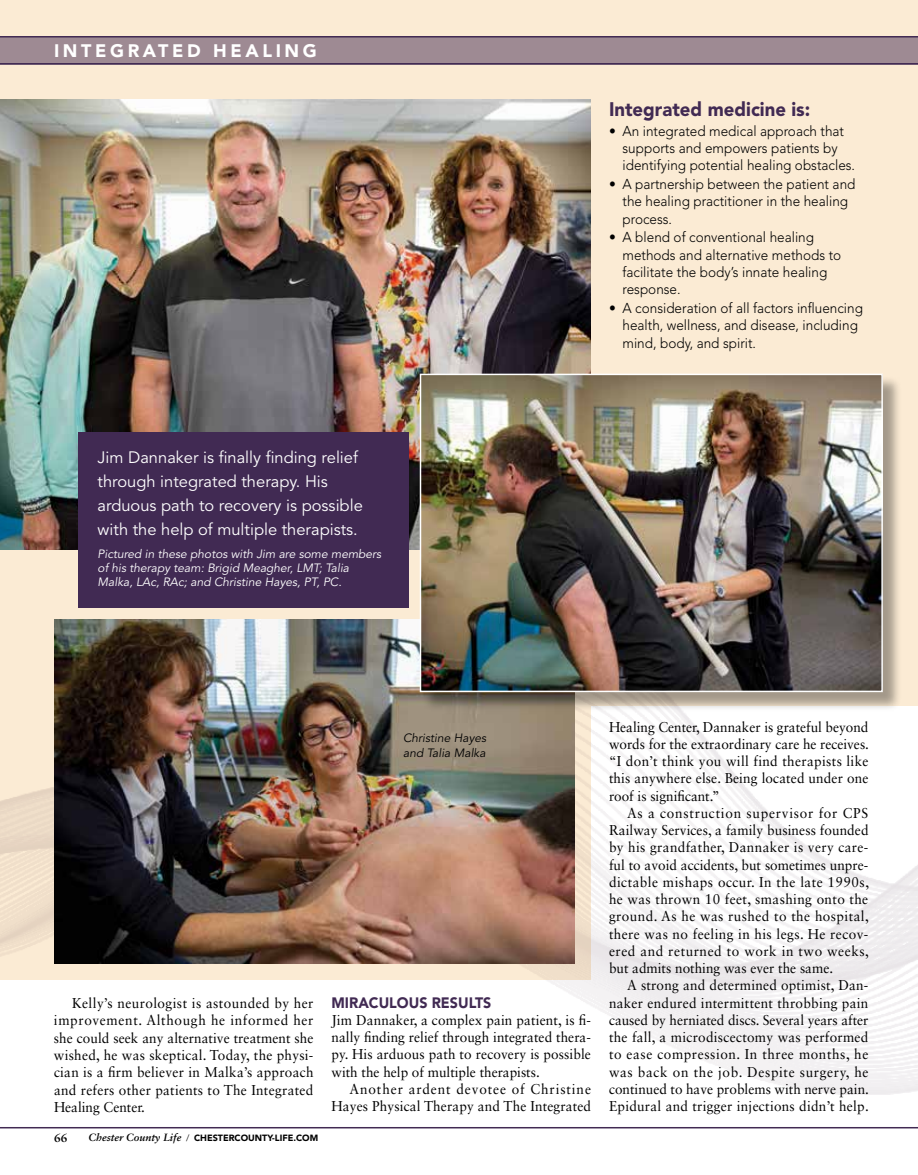
<style>
.page{position:relative;width:918px;height:1175px;background:#fff}
.page>*{position:absolute;margin:0;border:0;box-sizing:border-box;transform-origin:0 0}
.t1{font:900 19.5px "Avenir LT Std";color:#412a53;scale:.95 1}
.t2{font:900 18px "Avenir LT Std";letter-spacing:.2em;color:#fff}
.t3{font:16.5px/24px "Avenir LT Std";color:#fff}
.t4{font:900 15px "Avenir LT Std";color:#412a53;scale:.95 1}
.t5{font:14.25px/17.2px "Sabon LT Std";letter-spacing:.01em;color:#000;text-align:justify;scale:.95 1}
.t6{font:300 14.25px/17.2px "Avenir LT Std";color:#000;scale:.95 1}
.t7{font:italic 12px/14.2px "Avenir LT Std";color:#fff}
.t8{font:italic 12px/14.2px "Avenir LT Std";color:#000}
.t9{font:700 12px "Sabon LT Std";color:#000}
.t10{font:900 9px "Avenir LT Std";color:#000}
.s1{font-family:"Sabon LT Std";font-weight:700;font-style:italic;font-size:10.5px}
.s2{font-weight:300}
</style>
<div class="page">
<div style="left:0;top:0;width:918px;height:705px;background:#fbebd4"></div>
<img style="left:0;top:705px;width:918px;height:389px">
<div style="left:0;top:37px;width:918px;height:27px;background:#9e8a93"></div>
<hr style="left:0;top:1126px;width:918px;height:2px;background:#412a53">
<hr style="left:0;top:36px;width:918px;height:2px;background:#412a53">
<hr style="left:0;top:63px;width:918px;height:1px;background:#412a53">
<img style="left:0;top:99px;width:591px;height:450px">
<img style="left:54px;top:620px;width:521px;height:343px">
<div style="left:422px;top:376px;width:480px;height:335px;background:#000;opacity:.35"></div>
<img style="left:423px;top:377px;width:457px;height:312px">
<div style="left:420px;top:374px;width:463px;height:318px;border:2px solid #fff"></div>
<div style="left:78px;top:432px;width:330px;height:176px;background:#412a53"></div>
<p class="t2" style="left:54px;top:40px;width:264px">INTEGRATED HEALING</p>
<p class="t3" style="left:98px;top:445px;width:267px">Jim Dannaker is finally finding relief through integrated therapy. His arduous path to recovery is possible with the help of multiple therapists.</p>
<p class="t7" style="left:98px;top:547px;width:285px">Pictured in these photos with Jim are some members of his therapy team: Brigid Meagher, LMT; Talia<br>Malka, LAc, RAc; and Christine Hayes, PT, PC.</p>
<h1 class="t1" style="left:609px;top:97px;width:213px">Integrated medicine is:</h1>
<p class="t6" style="left:622px;top:122px;width:246px;text-indent:-13px">• An integrated medical approach that supports and empowers patients by identifying potential healing obstacles.</p>
<p class="t6" style="left:622px;top:176px;width:247px;text-indent:-13px">• A partnership between the patient and the healing practitioner in the healing process.</p>
<p class="t6" style="left:622px;top:229px;width:232px;text-indent:-13px">• A blend of conventional healing methods and alternative methods to facilitate the body’s innate healing response.</p>
<p class="t6" style="left:622px;top:299px;width:255px;text-indent:-13px">• A consideration of all factors influencing health, wellness, and disease, including mind, body, and spirit.</p>
<p class="t8" style="left:403px;top:731px;width:85px">Christine Hayes and Talia Malka</p>
<p class="t5" style="left:54px;top:994px;width:275px;text-indent:18px">Kelly’s neurologist is astounded by her improvement. Although he informed her she could seek any alternative treatment she wished, he was skeptical. Today, the physi&shy;cian is a firm believer in Malka’s approach and refers other patients to The Integrated Healing Center.</p>
<p class="t9" style="left:54px;top:1130px;width:15px">66</p>
<p class="t10" style="left:88px;top:1132px;width:231px"><span class="s1">Chester County Life</span> <span class="s2">/</span> CHESTERCOUNTY-LIFE.COM</p>
<p class="t4" style="left:332px;top:993px;width:170px">MIRACULOUS RESULTS</p>
<p class="t5" style="left:332px;top:1011px;width:275px">Jim Dannaker, a complex pain patient, is fi&shy;nally finding relief through integrated thera&shy;py. His arduous path to recovery is possible with the help of multiple therapists.</p>
<p class="t5" style="left:332px;top:1080px;width:275px;text-align:right">Another ardent devotee of Christine<br>Hayes Physical Therapy and The Integrated</p>
<p class="t5" style="left:609px;top:717px;width:275px">Healing Center, Dannaker is grateful beyond words for the extraordinary care he receives. “I don’t think you will find therapists like this anywhere else. Being located under one roof is significant.”</p>
<p class="t5" style="left:609px;top:804px;width:275px;text-indent:18px">As a construction supervisor for CPS Railway Services, a family business founded by his grandfather, Dannaker is very care&shy;ful to avoid accidents, but sometimes unpre&shy;dictable mishaps occur. In the late 1990s, he was thrown 10 feet, smashing onto the ground. As he was rushed to the hospital, there was no feeling in his legs. He recov&shy;ered and returned to work in two weeks, but admits nothing was ever the same.</p>
<p class="t5" style="left:609px;top:976px;width:275px;text-indent:18px">A strong and determined optimist, Dan&shy;naker endured intermittent throbbing pain caused by herniated discs. Several years after the fall, a microdiscectomy was performed to ease compression. In three months, he was back on the job. Despite surgery, he continued to have problems with nerve pain.<br>Epidural and trigger injections didn’t help.</p>
</div>
